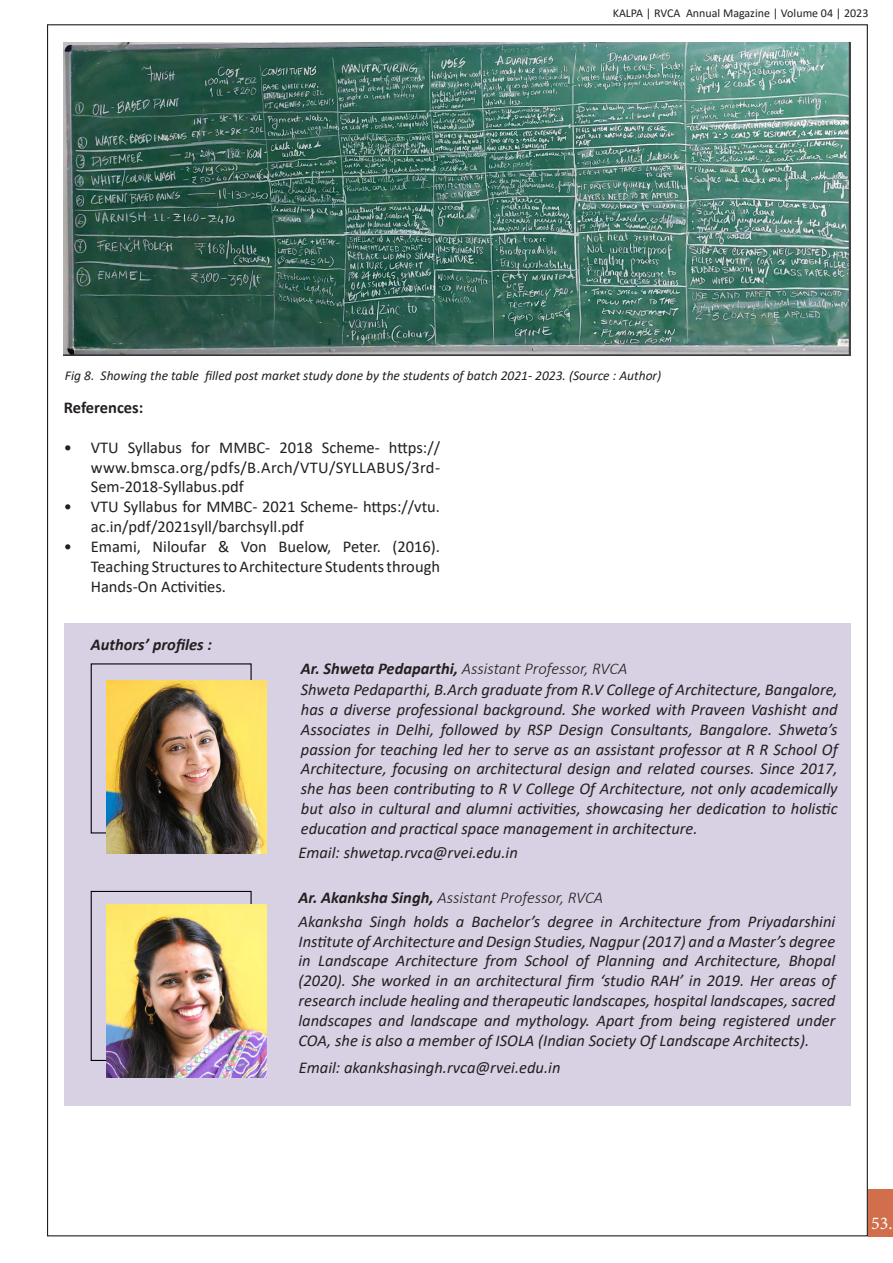
<style>
.page{position:relative;width:893px;height:1263px;background:#fff}
.page>*{position:absolute;margin:0;border:0;box-sizing:border-box;transform-origin:0 0}
.t1{font:18px "Minion Pro";color:#fff}
.t2{font:italic 16.5px/19.8px "Calibri";color:#231f20;text-align:justify}
.t3{font:16.5px/19.8px "Calibri";color:#231f20;text-align:justify}
.t4{font:italic 300 16.5px "Calibri";color:#231f20}
.t5{font:italic 700 16.5px "Calibri";color:#231f20}
.t6{font:700 16.5px "Calibri";color:#231f20}
.t7{font:italic 13.5px "Calibri";color:#231f20}
.t8{font:12px "Calibri";color:#231f20}
.s1{font-weight:700}
</style>
<div class="page">
<div style="left:868px;top:1189px;width:25px;height:47px;background:#d16f4c"></div>
<img style="left:64px;top:43px;width:786px;height:312px">
<div style="left:64px;top:623px;width:787px;height:483px;background:#d8d1e4"></div>
<div style="left:91px;top:663px;width:161px;height:170px;border:1px solid #000"></div>
<div style="left:91px;top:891px;width:161px;height:170px;border:1px solid #000"></div>
<img style="left:106px;top:681px;width:161px;height:173px">
<img style="left:106px;top:905px;width:161px;height:172px">
<p class="t8" style="left:613px;top:5px;width:257px">KALPA | RVCA Annual Magazine | Volume 04 | 2023</p>
<p class="t7" style="left:65px;top:366px;width:598px">Fig 8. Showing the table filled post market study done by the students of batch 2021- 2023. (Source : Author)</p>
<p class="t6" style="left:64px;top:396px;width:81px">References:</p>
<p class="t3" style="left:91px;top:437px;width:351px;text-indent:-27px">• VTU Syllabus for MMBC- 2018 Scheme- https:// www.bmsca.org/pdfs/B.Arch/VTU/SYLLABUS/3rd-Sem-2018-Syllabus.pdf</p>
<p class="t3" style="left:91px;top:496px;width:351px;text-indent:-27px">• VTU Syllabus for MMBC- 2021 Scheme- https://vtu. ac.in/pdf/2021syll/barchsyll.pdf</p>
<p class="t3" style="left:91px;top:536px;width:351px;text-indent:-27px">• Emami, Niloufar &amp; Von Buelow, Peter. (2016).<br>Teaching Structures to Architecture Students through Hands-On Activities.</p>
<p class="t5" style="left:91px;top:633px;width:123px">Authors’ profiles :</p>
<p class="t4" style="left:301px;top:658px;width:328px"><span class="s1">Ar. Shweta Pedaparthi,</span> Assistant Professor, RVCA</p>
<p class="t2" style="left:301px;top:679px;width:538px">Shweta Pedaparthi, B.Arch graduate from R.V College of Architecture, Bangalore, has a diverse professional background. She worked with Praveen Vashisht and Associates in Delhi, followed by RSP Design Consultants, Bangalore. Shweta’s passion for teaching led her to serve as an assistant professor at R R School Of Architecture, focusing on architectural design and related courses. Since 2017, she has been contributing to R V College Of Architecture, not only academically but also in cultural and alumni activities, showcasing her dedication to holistic education and practical space management in architecture.</p>
<p class="t2" style="left:298px;top:841px;width:221px">Email: shwetap.rvca@rvei.edu.in</p>
<p class="t4" style="left:298px;top:887px;width:306px"><span class="s1">Ar. Akanksha Singh,</span> Assistant Professor, RVCA</p>
<p class="t2" style="left:298px;top:911px;width:538px">Akanksha Singh holds a Bachelor’s degree in Architecture from Priyadarshini Institute of Architecture and Design Studies, Nagpur (2017) and a Master’s degree in Landscape Architecture from School of Planning and Architecture, Bhopal (2020). She worked in an architectural firm ‘studio RAH’ in 2019. Her areas of research include healing and therapeutic landscapes, hospital landscapes, sacred landscapes and landscape and mythology. Apart from being registered under COA, she is also a member of ISOLA (Indian Society Of Landscape Architects).</p>
<p class="t2" style="left:299px;top:1057px;width:263px">Email: akankshasingh.rvca@rvei.edu.in</p>
<p class="t1" style="left:871px;top:1211px;width:23px">53.</p>
</div>
